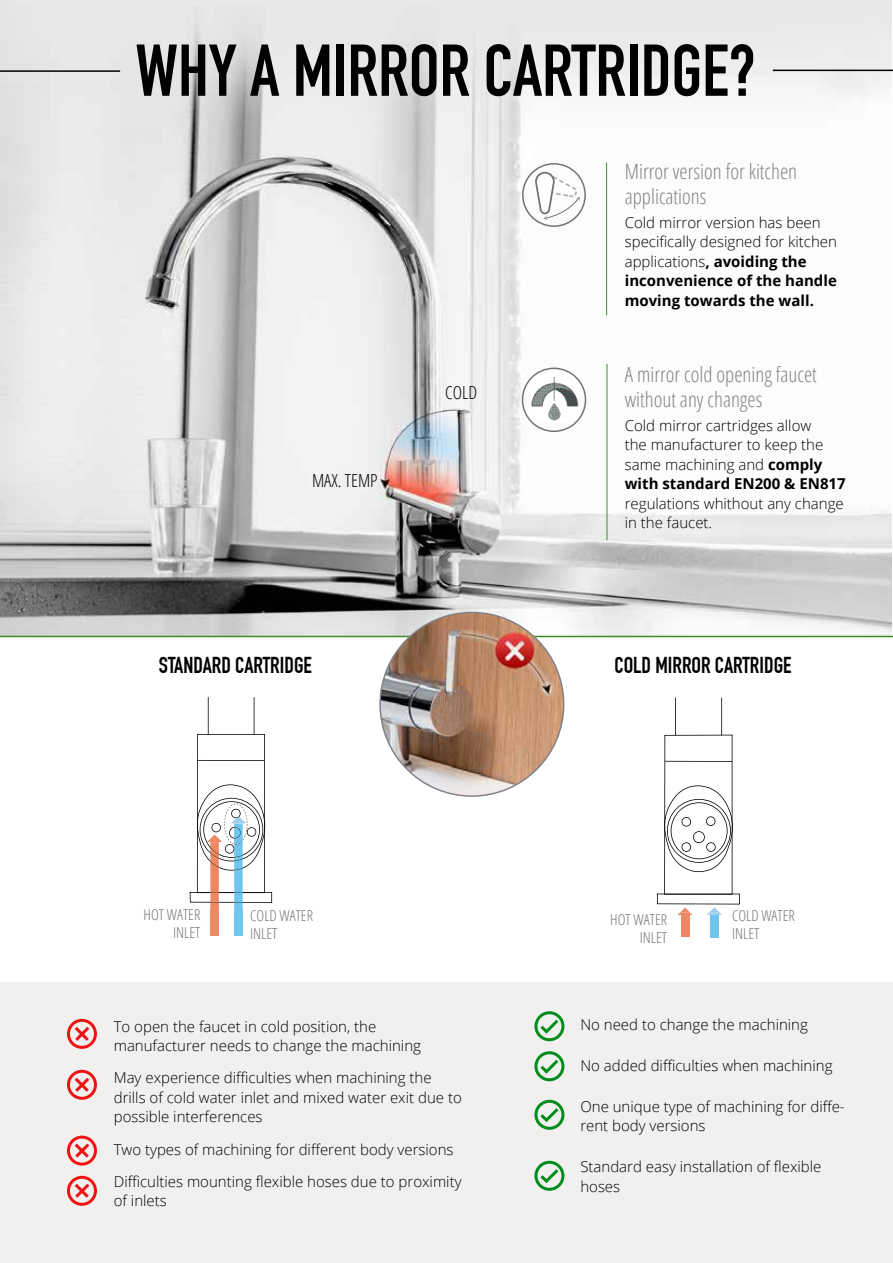
<style>
.page{position:relative;width:893px;height:1263px;background:#fff}
.page>*{position:absolute;margin:0;border:0;box-sizing:border-box;transform-origin:0 0}
.t1{font:700 72px "DIN Condensed";color:#000}
.t2{font:700 22.5px "DIN Condensed";color:#000}
.t3{font:300 condensed 21px/25.2px "Open Sans";color:#838186}
.t4{font:300 condensed 18px "Open Sans";color:#000}
.t5{font:300 15px/19.5px "Open Sans";color:#000}
.t6{font:300 15px/18px "Open Sans Condensed";color:#737277;text-align:right}
.s1{font-weight:700}
</style>
<div class="page">
<div style="left:210px;top:910px;width:9px;height:38px;background:#ed8864"></div>
<div style="left:234px;top:910px;width:9px;height:38px;background:#6fc5ee"></div>
<svg style="left:189px;top:697px;width:83px;height:213px"></svg>
<div style="left:0;top:982px;width:893px;height:281px;background:#f2f0ee"></div>
<div style="left:200px;top:936px;width:49px;height:33px;background:#fff"></div>
<img style="left:0;top:0;width:892px;height:636px">
<hr style="left:606px;top:162px;width:1px;height:153px;background:#3c8e2d">
<hr style="left:607px;top:364px;width:1px;height:176px;background:#3c8e2d">
<hr style="left:773px;top:70px;width:120px;height:1px;background:#000">
<hr style="left:0;top:70px;width:120px;height:2px;background:#000">
<hr style="left:0;top:636px;width:893px;height:1px;background:#3c8e2d">
<div style="left:681px;top:915px;width:8px;height:22px;background:#ed8864"></div>
<div style="left:710px;top:915px;width:9px;height:22px;background:#6fc5ee"></div>
<svg style="left:657px;top:698px;width:83px;height:217px"></svg>
<svg style="left:534px;top:1011px;width:30px;height:30px"></svg>
<svg style="left:534px;top:1051px;width:30px;height:30px"></svg>
<svg style="left:534px;top:1100px;width:30px;height:30px"></svg>
<svg style="left:534px;top:1161px;width:30px;height:30px"></svg>
<svg style="left:67px;top:1019px;width:30px;height:30px"></svg>
<svg style="left:67px;top:1070px;width:30px;height:30px"></svg>
<svg style="left:67px;top:1135px;width:30px;height:30px"></svg>
<svg style="left:67px;top:1176px;width:30px;height:30px"></svg>
<img style="left:380px;top:612px;width:184px;height:184px;border-radius:92px">
<div style="left:522px;top:163px;width:64px;height:64px;border:2px solid #737277;border-radius:50%"></div>
<svg style="left:534px;top:171px;width:46px;height:49px"></svg>
<img style="left:530px;top:374px;width:49px;height:47px">
<div style="left:522px;top:368px;width:64px;height:64px;border:2px solid #737277;border-radius:50%"></div>
<h1 class="t1" style="left:135px;top:28px;width:622px">WHY A MIRROR CARTRIDGE?</h1>
<p class="t4" style="left:312px;top:468px;width:67px">MAX. TEMP</p>
<p class="t4" style="left:445px;top:381px;width:33px">COLD</p>
<h3 class="t3" style="left:625px;top:158px;width:174px">Mirror version for kitchen applications</h3>
<p class="t5" style="left:625px;top:212px;width:214px">Cold mirror version has been specifically designed for kitchen applications<span class="s1">, avoiding the inconvenience of the handle moving towards the wall.</span></p>
<h3 class="t3" style="left:625px;top:361px;width:194px">A mirror cold opening faucet without any changes</h3>
<p class="t5" style="left:625px;top:415px;width:222px">Cold mirror cartridges allow<br>the manufacturer to keep the same machining and <span class="s1">comply with standard EN200 &amp; EN817</span></p>
<p class="t5" style="left:625px;top:493px;width:221px">regulations whithout any change in the faucet.</p>
<h2 class="t2" style="left:159px;top:652px;width:154px">STANDARD CARTRIDGE</h2>
<h2 class="t2" style="left:614px;top:652px;width:179px">COLD MIRROR CARTRIDGE</h2>
<p class="t6" style="left:144px;top:905px;width:58px">HOT WATER<br>INLET</p>
<p class="t6" style="left:610px;top:910px;width:58px">HOT WATER<br>INLET</p>
<p class="t6" style="left:250px;top:906px;width:64px;text-align:left">COLD WATER<br>INLET</p>
<p class="t6" style="left:732px;top:906px;width:64px;text-align:left">COLD WATER<br>INLET</p>
<p class="t5" style="left:114px;top:1016px;width:309px">To open the faucet in cold position, the manufacturer needs to change the machining</p>
<p class="t5" style="left:114px;top:1068px;width:350px">May experience difficulties when machining the drills of cold water inlet and mixed water exit due to possible interferences</p>
<p class="t5" style="left:114px;top:1132px;width:349px;line-height:32.2px">Two types of machining for different body versions<br>Difficulties mounting flexible hoses due to proximity</p>
<p class="t5" style="left:114px;top:1191px;width:55px">of inlets</p>
<p class="t5" style="left:580px;top:1015px;width:229px">No need to change the machining</p>
<p class="t5" style="left:580px;top:1055px;width:254px">No added difficulties when machining</p>
<p class="t5" style="left:580px;top:1096px;width:266px">One unique type of machining for diffe&shy;rent body versions</p>
<p class="t5" style="left:580px;top:1156px;width:243px">Standard easy installation of flexible hoses</p>
</div>
